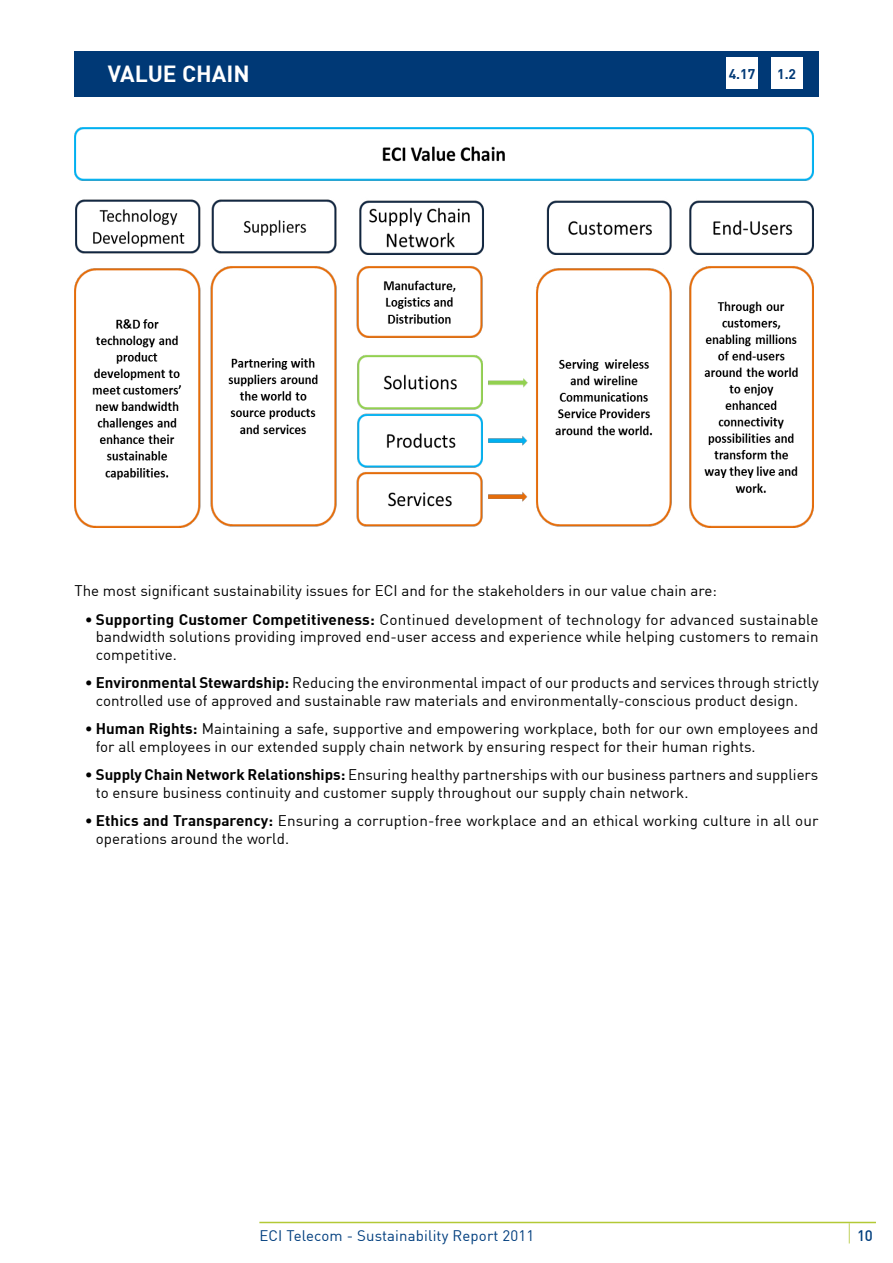
<style>
.page{position:relative;width:893px;height:1263px;background:#fff}
.page>*{position:absolute;margin:0;border:0;box-sizing:border-box;transform-origin:0 0}
.t1{font:700 22.8px "DIN";color:#fff}
.t2{font:15.15px/17.7px "DIN";color:#000}
.t3{font:15px "DIN";letter-spacing:.01em;color:#003e7e}
.t4{font:500 15px "DIN";color:#003e7e}
.t5{font:700 13.8px "DIN";color:#003976}
.s1{font-weight:700}
</style>
<div class="page">
<hr style="left:259px;top:1222px;width:617px;height:1px;background:#b3c935">
<svg style="left:849px;top:1223px;width:1px;height:20px"></svg>
<div style="left:74px;top:51px;width:745px;height:46px;background:#003976"></div>
<img style="left:74px;top:128px;width:740px;height:399px">
<div style="left:771px;top:57px;width:31px;height:32px;background:#fff"></div>
<div style="left:726px;top:57px;width:32px;height:32px;background:#fff"></div>
<h1 class="t1" style="left:182px;top:59px;width:43px">chain</h1>
<h1 class="t1" style="left:108px;top:59px;width:55px">Value</h1>
<p class="t5" style="left:729px;top:65px;width:28px">4.17</p>
<p class="t5" style="left:777px;top:65px;width:21px">1.2</p>
<p class="t2" style="left:74px;top:582px;width:644px">The most significant sustainability issues for ECI and for the stakeholders in our value chain are:</p>
<p class="t2" style="left:96px;top:610px;width:724px;text-align:justify;text-indent:-11px"><span class="s1">• Supporting Customer Competitiveness:</span> Continued development of technology for advanced sustainable bandwidth solutions providing improved end-user access and experience while helping customers to remain competitive.</p>
<p class="t2" style="left:96px;top:674px;width:724px;text-indent:-11px"><span class="s1">• Environmental Stewardship:</span> Reducing the environmental impact of our products and services through strictly controlled use of approved and sustainable raw materials and environmentally-conscious product design.</p>
<p class="t2" style="left:96px;top:720px;width:724px;text-indent:-11px"><span class="s1">• Human Rights:</span> Maintaining a safe, supportive and empowering workplace, both for our own employees and for all employees in our extended supply chain network by ensuring respect for their human rights.</p>
<p class="t2" style="left:96px;top:766px;width:724px;text-indent:-11px"><span class="s1">• Supply Chain Network Relationships:</span> Ensuring healthy partnerships with our business partners and suppliers to ensure business continuity and customer supply throughout our supply chain network.</p>
<p class="t2" style="left:96px;top:812px;width:724px;text-indent:-11px"><span class="s1">• Ethics and Transparency:</span> Ensuring a corruption-free workplace and an ethical working culture in all our operations around the world.</p>
<p class="t3" style="left:259px;top:1226px;width:276px">ECI Telecom - Sustainability Report 2011</p>
<p class="t4" style="left:857px;top:1226px;width:17px">10</p>
</div>
